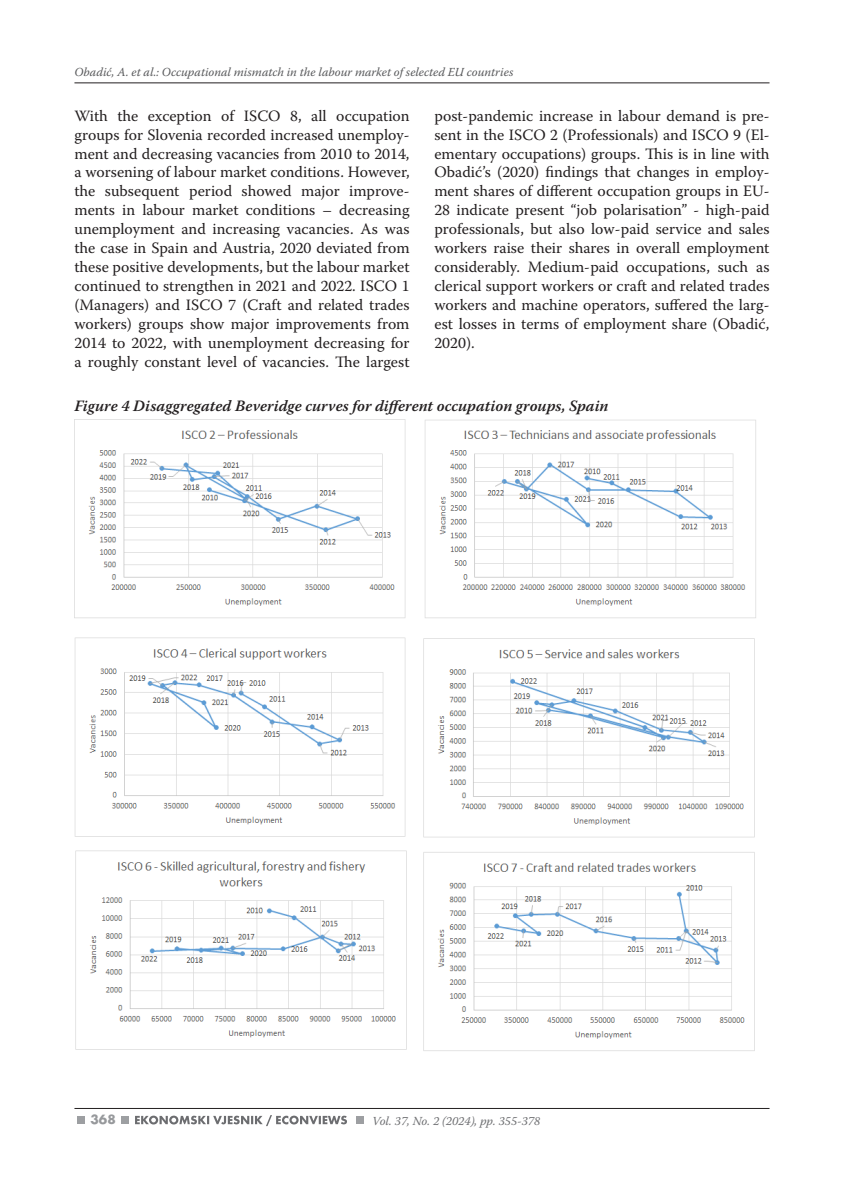
<style>
.page{position:relative;width:844px;height:1191px;background:#fff}
.page>*{position:absolute;margin:0;border:0;box-sizing:border-box;transform-origin:0 0}
.t1{font:15.75px/18.9px "Warnock Pro";color:#231f20;text-align:justify}
.t2{font:italic 600 15.75px "Warnock Pro";letter-spacing:.005em;color:#231f20}
.t3{font:700 14px "Futura TOT";color:#97999c}
.t4{font:italic 12.25px "Warnock Pro";color:#57585a}
.t5{font:italic 12.25px "Warnock Pro";color:#6c6d70}
</style>
<div class="page">
<hr style="left:74px;top:83px;width:695px;height:1px;background:#231f20">
<hr style="left:74px;top:1108px;width:695px;height:1px;background:#231f20">
<div style="left:121px;top:1115px;width:7px;height:8px;background:#9d9fa2"></div>
<div style="left:356px;top:1115px;width:8px;height:8px;background:#9d9fa2"></div>
<div style="left:77px;top:1115px;width:8px;height:8px;background:#9d9fa2"></div>
<svg style="left:135px;top:1115px;width:212px;height:11px"></svg>
<img style="left:74px;top:419px;width:682px;height:632px">
<p class="t4" style="left:74px;top:64px;width:440px">Obadić, A. et al.: Occupational mismatch in the labour market of selected EU countries</p>
<p class="t1" style="left:74px;top:106px;width:336px">With the exception of ISCO 8, all occupation groups for Slovenia recorded increased unemploy&shy;ment and decreasing vacancies from 2010 to 2014, a worsening of labour market conditions. However, the subsequent period showed major improve&shy;ments in labour market conditions – decreasing unemployment and increasing vacancies. As was the case in Spain and Austria, 2020 deviated from these positive developments, but the labour market continued to strengthen in 2021 and 2022. ISCO 1 (Managers) and ISCO 7 (Craft and related trades workers) groups show major improvements from 2014 to 2022, with unemployment decreasing for a roughly constant level of vacancies. The largest</p>
<p class="t1" style="left:434px;top:106px;width:336px">post-pandemic increase in labour demand is pre&shy;sent in the ISCO 2 (Professionals) and ISCO 9 (El&shy;ementary occupations) groups. This is in line with Obadić’s (2020) findings that changes in employ&shy;ment shares of different occupation groups in EU-28 indicate present “job polarisation” - high-paid professionals, but also low-paid service and sales workers raise their shares in overall employment considerably. Medium-paid occupations, such as clerical support workers or craft and related trades workers and machine operators, suffered the larg&shy;est losses in terms of employment share (Obadić, 2020).</p>
<p class="t2" style="left:74px;top:396px;width:535px">Figure 4 Disaggregated Beveridge curves for different occupation groups, Spain</p>
<p class="t3" style="left:90px;top:1111px;width:27px">368</p>
<p class="t5" style="left:372px;top:1113px;width:170px">Vol. 37, No. 2 (2024), pp. 355-378</p>
</div>
